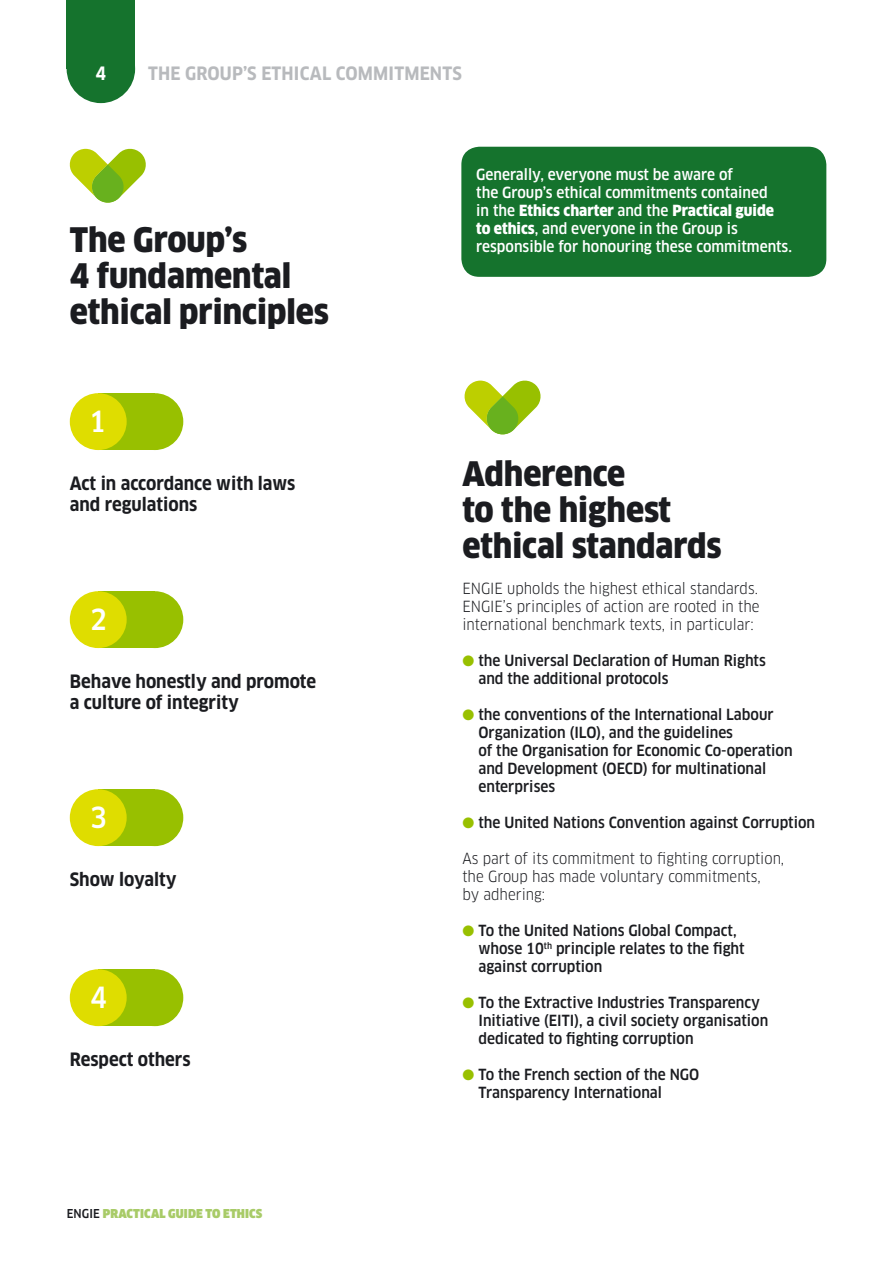
<style>
.page{position:relative;width:893px;height:1263px;background:#fff}
.page>*{position:absolute;margin:0;border:0;box-sizing:border-box;transform-origin:0 0}
.t1{font:900 condensed 33px/36px "Clan OT";color:#1b1c20}
.t2{font:500 condensed 28.5px "Clan OT";color:#fff}
.t3{font:700 condensed 18px/21.6px "Clan OT";color:#1b1c20}
.t4{font:700 condensed 18px "Clan OT";letter-spacing:.01em;color:#b8babd}
.t5{font:700 condensed 18px "Clan OT";color:#fff}
.t6{font:500 condensed 15px/18px "Clan OT";color:#1b1c20}
.t7{font:condensed 15px/18px "Clan OT";color:#1b1c20;text-align:justify}
.t8{font:500 condensed 15px/18px "Clan OT";color:#fff}
.t9{font:900 condensed 12px "Clan OT";letter-spacing:.01em;color:#a8cb68}
.s1{font-weight:900}
.s2{font-weight:500;color:#1b1c20}
.s3{color:#98c000}
</style>
<div class="page">
<div style="left:67px;top:0;width:68px;height:69px;background:#15732d"></div>
<div style="left:67px;top:35px;width:68px;height:68px;background:#15732d;border-radius:50%"></div>
<div style="left:461px;top:147px;width:365px;height:130px;background:#15732d;border-radius:18px"></div>
<svg style="left:464px;top:380px;width:77px;height:55px"></svg>
<div style="left:98px;top:393px;width:57px;height:57px;background:#98c000"></div>
<div style="left:126px;top:393px;width:57px;height:57px;background:#98c000;border-radius:50%"></div>
<div style="left:70px;top:393px;width:57px;height:57px;background:#dfdd00;border-radius:50%"></div>
<div style="left:98px;top:591px;width:57px;height:57px;background:#98c000"></div>
<div style="left:126px;top:591px;width:57px;height:57px;background:#98c000;border-radius:50%"></div>
<div style="left:70px;top:591px;width:57px;height:57px;background:#dfdd00;border-radius:50%"></div>
<div style="left:98px;top:789px;width:57px;height:57px;background:#98c000"></div>
<div style="left:126px;top:789px;width:57px;height:57px;background:#98c000;border-radius:50%"></div>
<div style="left:70px;top:789px;width:57px;height:57px;background:#dfdd00;border-radius:50%"></div>
<div style="left:98px;top:969px;width:57px;height:57px;background:#98c000"></div>
<div style="left:126px;top:969px;width:57px;height:57px;background:#98c000;border-radius:50%"></div>
<div style="left:70px;top:969px;width:57px;height:57px;background:#dfdd00;border-radius:50%"></div>
<svg style="left:69px;top:148px;width:77px;height:55px"></svg>
<p class="t5" style="left:96px;top:63px;width:12px">4</p>
<p class="t4" style="left:148px;top:63px;width:315px">THE GROUP’S ETHICAL COMMITMENTS</p>
<h1 class="t1" style="left:70px;top:222px;width:261px">The Group’s<br>4 fundamental ethical principles</h1>
<h2 class="t2" style="left:89px;top:405px;width:18px">1</h2>
<p class="t8" style="left:476px;top:166px;width:317px">Generally, everyone must be aware of<br>the Group’s ethical commitments contained<br>in the <span class="s1">Ethics charter</span> and the <span class="s1">Practical guide to ethics</span>, and everyone in the Group is responsible for honouring these commitments.</p>
<p class="t3" style="left:70px;top:472px;width:227px">Act in accordance with laws and regulations</p>
<h2 class="t2" style="left:90px;top:603px;width:18px">2</h2>
<p class="t3" style="left:70px;top:670px;width:248px">Behave honestly and promote a culture of integrity</p>
<h2 class="t2" style="left:90px;top:801px;width:18px">3</h2>
<p class="t3" style="left:70px;top:868px;width:108px">Show loyalty</p>
<h2 class="t2" style="left:90px;top:981px;width:18px">4</h2>
<p class="t3" style="left:70px;top:1048px;width:122px">Respect others</p>
<p class="t9" style="left:67px;top:1207px;width:197px"><span class="s2">ENGIE</span> PRACTICAL GUIDE TO ETHICS</p>
<h1 class="t1" style="left:462px;top:456px;width:261px">Adherence<br>to the highest ethical standards</h1>
<p class="t7" style="left:462px;top:579px;width:299px">ENGIE upholds the highest ethical standards.<br>ENGIE’s principles of action are rooted in the international benchmark texts, in particular:</p>
<p class="t6" style="left:478px;top:652px;width:289px;text-indent:-16px"><span class="s3">●</span> the Universal Declaration of Human Rights and the additional protocols</p>
<p class="t6" style="left:478px;top:706px;width:316px;text-indent:-16px"><span class="s3">●</span> the conventions of the International Labour Organization (ILO), and the guidelines<br>of the Organisation for Economic Co-operation and Development (OECD) for multinational enterprises</p>
<p class="t6" style="left:462px;top:814px;width:354px"><span class="s3">●</span> the United Nations Convention against Corruption</p>
<p class="t7" style="left:462px;top:849px;width:323px;text-align:left">As part of its commitment to fighting corruption, the Group has made voluntary commitments,<br>by adhering:</p>
<p class="t6" style="left:478px;top:922px;width:268px;text-indent:-16px"><span class="s3">●</span> To the United Nations Global Compact, whose 10<sup>th</sup> principle relates to the fight against corruption</p>
<p class="t6" style="left:478px;top:994px;width:291px;text-indent:-16px"><span class="s3">●</span> To the Extractive Industries Transparency<br>Initiative (EITI), a civil society organisation dedicated to fighting corruption</p>
<p class="t6" style="left:478px;top:1066px;width:222px;text-indent:-16px"><span class="s3">●</span> To the French section of the NGO<br>Transparency International</p>
</div>
